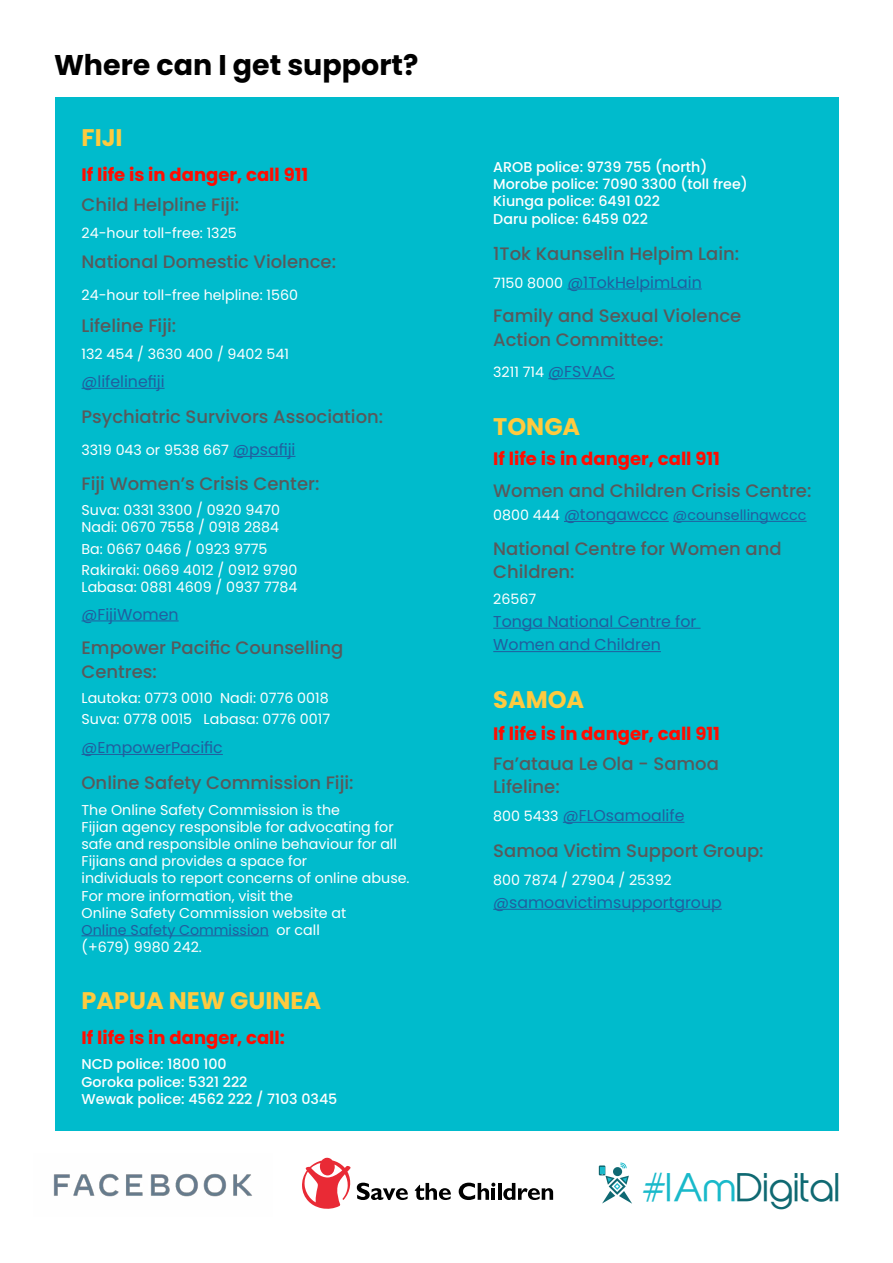
<style>
.page{position:relative;width:893px;height:1263px;background:#fff}
.page>*{position:absolute;margin:0;border:0;box-sizing:border-box;transform-origin:0 0}
.t1{font:36.75px "Abeatby Kai";color:#0f6972}
.t2{font:700 28.5px "Poppins";color:#000}
.t3{font:700 24px "Poppins";color:#ffca3e}
.t4{font:500 18px/23.4px "Poppins";color:#58595b}
.t5{font:700 18px "Poppins";color:#ff0d01}
.t6{font:15.75px/23.4px "Poppins";color:#215e9e}
.t7{font:14.25px/17.1px "Poppins";color:#fff}
.t8{font:500 14.25px/17.4px "Poppins";color:#fff}
.t9{font:14.25px "Poppins";color:#215e9e}
.s1{font-size:15.75px;color:#215e9e}
.s2{color:#215e9e}
.s3{font-size:14.25px;color:#fff}
.s4{color:#fff}
.s5{font-size:15.75px}
.s6{color:#19b9ca}
</style>
<div class="page">
<div style="left:55px;top:98px;width:783px;height:1033px;background:#0bc"></div>
<div style="left:599px;top:1165px;width:6px;height:10px;background:#0f6972"></div>
<svg style="left:600px;top:1162px;width:32px;height:42px"></svg>
<img style="left:53px;top:1173px;width:199px;height:24px">
<svg style="left:415px;top:1183px;width:36px;height:17px"></svg>
<svg style="left:459px;top:1183px;width:36px;height:17px"></svg>
<hr style="left:498px;top:1183px;width:3px;height:17px;background:#000">
<svg style="left:503px;top:1183px;width:50px;height:17px"></svg>
<svg style="left:302px;top:1157px;width:106px;height:52px"></svg>
<hr style="left:82px;top:388px;width:83px;height:1px;background:#215e9e">
<hr style="left:233px;top:456px;width:62px;height:1px;background:#215e9e">
<hr style="left:82px;top:620px;width:97px;height:1px;background:#215e9e">
<hr style="left:82px;top:754px;width:141px;height:1px;background:#215e9e">
<hr style="left:82px;top:935px;width:187px;height:1px;background:#215e9e">
<hr style="left:567px;top:289px;width:135px;height:1px;background:#215e9e">
<hr style="left:548px;top:378px;width:67px;height:1px;background:#215e9e">
<hr style="left:564px;top:521px;width:105px;height:1px;background:#215e9e">
<hr style="left:673px;top:521px;width:134px;height:1px;background:#215e9e">
<hr style="left:493px;top:628px;width:208px;height:1px;background:#215e9e">
<hr style="left:493px;top:651px;width:168px;height:1px;background:#215e9e">
<hr style="left:563px;top:822px;width:121px;height:1px;background:#215e9e">
<hr style="left:493px;top:909px;width:229px;height:1px;background:#215e9e">
<h2 class="t2" style="left:54px;top:48px;width:366px">Where can I get support?</h2>
<h3 class="t3" style="left:82px;top:124px;width:43px">FIJI</h3>
<p class="t5" style="left:82px;top:164px;width:228px">If life is in danger, call 911</p>
<p class="t4" style="left:82px;top:193px;width:159px">Child Helpline Fiji:</p>
<p class="t7" style="left:82px;top:225px;width:157px">24-hour toll-free: 1325</p>
<p class="t4" style="left:82px;top:250px;width:256px">National Domestic Violence:</p>
<p class="t7" style="left:82px;top:287px;width:218px">24-hour toll-free helpline: 1560</p>
<p class="t4" style="left:82px;top:314px;width:96px">Lifeline Fiji:</p>
<p class="t7" style="left:82px;top:346px;width:209px">132 454 / 3630 400 / 9402 541</p>
<p class="t6" style="left:82px;top:370px;width:85px">@lifelinefiji</p>
<p class="t4" style="left:82px;top:405px;width:303px">Psychiatric Survivors Association:</p>
<p class="t7" style="left:82px;top:442px;width:215px">3319 043 or 9538 667 <span class="s1">@psafiji</span></p>
<p class="t4" style="left:82px;top:472px;width:239px">Fiji Women’s Crisis Center:</p>
<p class="t7" style="left:82px;top:502px;width:200px">Suva: 0331 3300 / 0920 9470<br>Nadi: 0670 7558 / 0918 2884</p>
<p class="t7" style="left:82px;top:538px;width:217px;line-height:21.3px">Ba: 0667 0466 / 0923 9775<br>Rakiraki: 0669 4012 / 0912 9790</p>
<p class="t7" style="left:82px;top:579px;width:218px">Labasa: 0881 4609 / 0937 7784</p>
<p class="t6" style="left:82px;top:603px;width:99px">@FijiWomen</p>
<p class="t4" style="left:82px;top:636px;width:263px">Empower Pacific Counselling<br>Centres:</p>
<p class="t7" style="left:82px;top:687px;width:250px;line-height:21.3px">Lautoka: 0773 0010 Nadi: 0776 0018<br>Suva: 0778 0015 Labasa: 0776 0017</p>
<p class="t6" style="left:82px;top:736px;width:143px">@EmpowerPacific</p>
<p class="t4" style="left:82px;top:771px;width:274px">Online Safety Commission Fiji:</p>
<p class="t7" style="left:82px;top:801px;width:330px">The Online Safety Commission is the<br>Fijian agency responsible for advocating for safe and responsible online behaviour for all Fijians and provides a space for<br>individuals to report concerns of online abuse.<br>For more information, visit the<br>Online Safety Commission website at<br><span class="s2">Online Safety Commission</span> or call<br>(+679) 9980 242.</p>
<h3 class="t3" style="left:82px;top:987px;width:241px">PAPUA NEW GUINEA</h3>
<p class="t5" style="left:82px;top:1027px;width:205px">If life is in danger, call:</p>
<p class="t8" style="left:82px;top:1056px;width:257px">NCD police: 1800 100<br>Goroka police: 5321 222<br>Wewak police: 4562 222 / 7103 0345</p>
<p class="t8" style="left:493px;top:158px;width:256px">AROB police: 9739 755 (north)<br>Morobe police: 7090 3300 (toll free)<br>Kiunga police: 6491 022<br>Daru police: 6459 022</p>
<p class="t4" style="left:493px;top:242px;width:248px">1Tok Kaunselin Helpim Lain:</p>
<p class="t6" style="left:493px;top:271px;width:210px"><span class="s3">7150 8000</span> @1TokHelpimLain</p>
<p class="t4" style="left:493px;top:304px;width:250px">Family and Sexual Violence<br>Action Committee:</p>
<p class="t7" style="left:493px;top:364px;width:123px">3211 714 <span class="s1">@FSVAC</span></p>
<h3 class="t3" style="left:493px;top:413px;width:89px">TONGA</h3>
<p class="t5" style="left:493px;top:448px;width:228px">If life is in danger, call 911</p>
<p class="t4" style="left:493px;top:479px;width:320px">Women and Children Crisis Centre:</p>
<p class="t9" style="left:493px;top:507px;width:315px"><span class="s4">0800 444</span> <span class="s5">@tongawccc</span> @counsellingwccc</p>
<p class="t4" style="left:493px;top:537px;width:290px">National Centre for Women and<br>Children:</p>
<p class="t7" style="left:493px;top:590px;width:45px">26567</p>
<p class="t6" style="left:493px;top:610px;width:205px">Tonga National Centre for<br>Women and Children</p>
<h3 class="t3" style="left:493px;top:686px;width:93px">SAMOA</h3>
<p class="t5" style="left:493px;top:723px;width:228px">If life is in danger, call 911</p>
<p class="t4" style="left:493px;top:752px;width:227px">Fa’ataua Le Ola - Samoa<br>Lifeline:</p>
<p class="t6" style="left:493px;top:804px;width:193px"><span class="s3">800 5433</span> @FLOsamoalife</p>
<p class="t4" style="left:493px;top:839px;width:272px">Samoa Victim Support Group:</p>
<p class="t7" style="left:493px;top:871px;width:180px">800 7874 / 27904 / 25392</p>
<p class="t6" style="left:493px;top:891px;width:230px">@samoavictimsupportgroup</p>
<h1 class="t1" style="left:643px;top:1173px;width:200px"><span class="s6">#IAm</span>Digital</h1>
</div>
